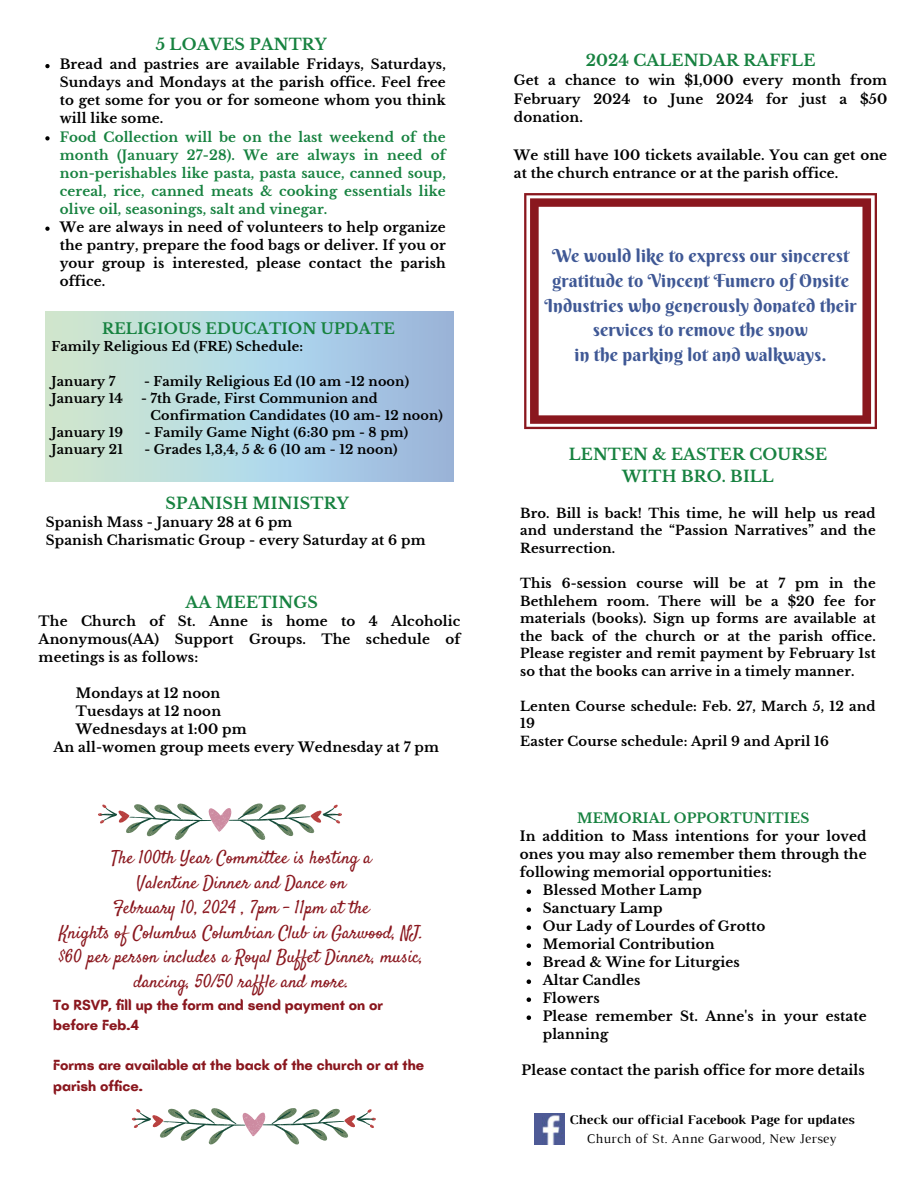
<style>
.page{position:relative;width:918px;height:1188px;background:#fff}
.page>*{position:absolute;margin:0;border:0;box-sizing:border-box;transform-origin:0 0}
.t1{font:18px/24.8px "Satisfy";color:#8a171e;text-align:center}
.t2{font:18px/24.8px "Berkshire Swash";letter-spacing:.01em;color:#3f5895;text-align:center}
.t3{font:700 15.75px/21.9px "Libre Baskerville";letter-spacing:.01em;color:#178240;text-align:center}
.t4{font:700 15px/20.2px "Batangas";color:#8a171e}
.t5{font:700 15px "Libre Baskerville";letter-spacing:.01em;color:#178240}
.t6{font:700 13.5px/18px "Libre Baskerville";letter-spacing:.01em;color:#000;text-align:justify}
.t7{font:700 13.5px/18px "Libre Baskerville";letter-spacing:.01em;color:#178240;text-align:justify}
.t8{font:700 13.5px "Luthier";letter-spacing:.01em;color:#000}
.t9{font:13.5px "Luthier";letter-spacing:.01em;color:#000}
.t10{font:700 13.2px/17.5px "Libre Baskerville";letter-spacing:.01em;color:#000;text-align:justify}
.t11{font:700 12.75px/17.1px "Libre Baskerville";letter-spacing:.01em;color:#000}
</style>
<div class="page">
<svg style="left:46px;top:311px;width:407px;height:170px;background:#b4d4de"></svg>
<img style="left:534px;top:1113px;width:31px;height:32px">
<svg style="left:45px;top:64px;width:5px;height:4px"></svg>
<svg style="left:45px;top:136px;width:5px;height:4px"></svg>
<svg style="left:45px;top:227px;width:5px;height:4px"></svg>
<svg style="left:98px;top:803px;width:244px;height:37px"></svg>
<svg style="left:132px;top:1108px;width:244px;height:37px"></svg>
<svg style="left:527px;top:889px;width:4px;height:5px"></svg>
<svg style="left:527px;top:907px;width:4px;height:5px"></svg>
<svg style="left:527px;top:925px;width:4px;height:5px"></svg>
<svg style="left:527px;top:943px;width:4px;height:5px"></svg>
<svg style="left:527px;top:961px;width:4px;height:5px"></svg>
<svg style="left:527px;top:979px;width:4px;height:5px"></svg>
<svg style="left:527px;top:997px;width:4px;height:5px"></svg>
<svg style="left:527px;top:1015px;width:4px;height:5px"></svg>
<svg style="left:524px;top:193px;width:353px;height:236px"></svg>
<svg style="left:530px;top:198px;width:341px;height:226px"></svg>
<p class="t3" style="left:156px;top:34px;width:173px">5 LOAVES PANTRY</p>
<p class="t6" style="left:60px;top:56px;width:388px">Bread and pastries are available Fridays, Saturdays, Sundays and Mondays at the parish office. Feel free to get some for you or for someone whom you think will like some.</p>
<p class="t7" style="left:60px;top:128px;width:388px">Food Collection will be on the last weekend of the month (January 27-28). We are always in need of non-perishables like pasta, pasta sauce, canned soup, cereal, rice, canned meats &amp; cooking essentials like olive oil, seasonings, salt and vinegar.</p>
<p class="t6" style="left:60px;top:218px;width:388px">We are always in need of volunteers to help organize the pantry, prepare the food bags or deliver. If you or your group is interested, please contact the parish office.</p>
<p class="t5" style="left:102px;top:320px;width:294px">RELIGIOUS EDUCATION UPDATE</p>
<p class="t11" style="left:51px;top:338px;width:253px">Family Religious Ed (FRE) Schedule:</p>
<p class="t11" style="left:51px;top:373px;width:66px">January 7</p>
<p class="t11" style="left:144px;top:373px;width:267px">- Family Religious Ed (10 am -12 noon)</p>
<p class="t11" style="left:51px;top:390px;width:73px">January 14</p>
<p class="t11" style="left:151px;top:390px;width:294px;text-indent:-10px">- 7th Grade, First Communion and<br>Confirmation Candidates (10 am- 12 noon)</p>
<p class="t11" style="left:51px;top:424px;width:73px">January 19</p>
<p class="t11" style="left:145px;top:424px;width:265px">- Family Game Night (6:30 pm - 8 pm)</p>
<p class="t11" style="left:51px;top:441px;width:73px">January 21</p>
<p class="t11" style="left:144px;top:441px;width:255px">- Grades 1,3,4, 5 &amp; 6 (10 am - 12 noon)</p>
<p class="t3" style="left:166px;top:493px;width:185px">SPANISH MINISTRY</p>
<p class="t6" style="left:46px;top:513px;width:381px">Spanish Mass - January 28 at 6 pm<br>Spanish Charismatic Group - every Saturday at 6 pm</p>
<p class="t3" style="left:186px;top:592px;width:134px">AA MEETINGS</p>
<p class="t6" style="left:39px;top:612px;width:423px">The Church of St. Anne is home to 4 Alcoholic Anonymous(AA) Support Groups. The schedule of meetings is as follows:</p>
<p class="t6" style="left:76px;top:684px;width:146px">Mondays at 12 noon</p>
<p class="t6" style="left:76px;top:702px;width:147px">Tuesdays at 12 noon</p>
<p class="t6" style="left:76px;top:720px;width:172px">Wednesdays at 1:00 pm</p>
<p class="t6" style="left:54px;top:738px;width:387px">An all-women group meets every Wednesday at 7 pm</p>
<p class="t1" style="left:59px;top:847px;width:366px">The 100th Year Committee is hosting a<br>Valentine Dinner and Dance on<br>February 10, 2024 , 7pm - 11pm at the<br>Knights of Columbus Columbian Club in Garwood, NJ. $60 per person includes a Royal Buffet Dinner, music, dancing, 50/50 raffle and more.</p>
<p class="t4" style="left:53px;top:994px;width:331px">To RSVP, fill up the form and send payment on or before Feb.4</p>
<p class="t4" style="left:53px;top:1055px;width:372px">Forms are available at the back of the church or at the parish office.</p>
<p class="t3" style="left:586px;top:50px;width:231px">2024 CALENDAR RAFFLE</p>
<p class="t6" style="left:514px;top:71px;width:375px;line-height:18.6px">Get a chance to win $1,000 every month from February 2024 to June 2024 for just a $50 donation.</p>
<p class="t6" style="left:514px;top:146px;width:375px;line-height:18.6px">We still have 100 tickets available. You can get one at the church entrance or at the parish office.</p>
<h1 class="t2" style="left:544px;top:243px;width:314px">We would like to express our sincerest gratitude to Vincent Fumero of Onsite Industries who generously donated their services to remove the snow<br>in the parking lot and walkways.</h1>
<p class="t3" style="left:569px;top:443px;width:260px">LENTEN &amp; EASTER COURSE<br>WITH BRO. BILL</p>
<p class="t10" style="left:520px;top:505px;width:357px">Bro. Bill is back! This time, he will help us read and understand the “Passion Narratives” and the Resurrection.</p>
<p class="t10" style="left:520px;top:575px;width:357px">This 6-session course will be at 7 pm in the Bethlehem room. There will be a $20 fee for materials (books). Sign up forms are available at the back of the church or at the parish office.<br>Please register and remit payment by February 1st so that the books can arrive in a timely manner.</p>
<p class="t10" style="left:520px;top:697px;width:357px;text-align:left">Lenten Course schedule: Feb. 27, March 5, 12 and<br>19<br>Easter Course schedule: April 9 and April 16</p>
<p class="t7" style="left:577px;top:809px;width:234px">MEMORIAL OPPORTUNITIES</p>
<p class="t6" style="left:520px;top:827px;width:348px">In addition to Mass intentions for your loved</p>
<p class="t6" style="left:520px;top:845px;width:348px">ones you may also remember them through the</p>
<p class="t6" style="left:520px;top:863px;width:253px">following memorial opportunities:</p>
<p class="t6" style="left:543px;top:881px;width:161px">Blessed Mother Lamp</p>
<p class="t6" style="left:543px;top:899px;width:121px">Sanctuary Lamp</p>
<p class="t6" style="left:543px;top:917px;width:224px">Our Lady of Lourdes of Grotto</p>
<p class="t6" style="left:543px;top:935px;width:173px">Memorial Contribution</p>
<p class="t6" style="left:543px;top:953px;width:199px">Bread &amp; Wine for Liturgies</p>
<p class="t6" style="left:543px;top:971px;width:99px">Altar Candles</p>
<p class="t6" style="left:543px;top:989px;width:58px">Flowers</p>
<p class="t6" style="left:543px;top:1007px;width:325px">Please remember St. Anne's in your estate</p>
<p class="t6" style="left:543px;top:1025px;width:67px">planning</p>
<p class="t6" style="left:522px;top:1061px;width:345px">Please contact the parish office for more details</p>
<p class="t8" style="left:569px;top:1115px;width:287px">Check our official Facebook Page for updates</p>
<p class="t9" style="left:587px;top:1134px;width:251px">Church of St. Anne Garwood, New Jersey</p>
</div>
